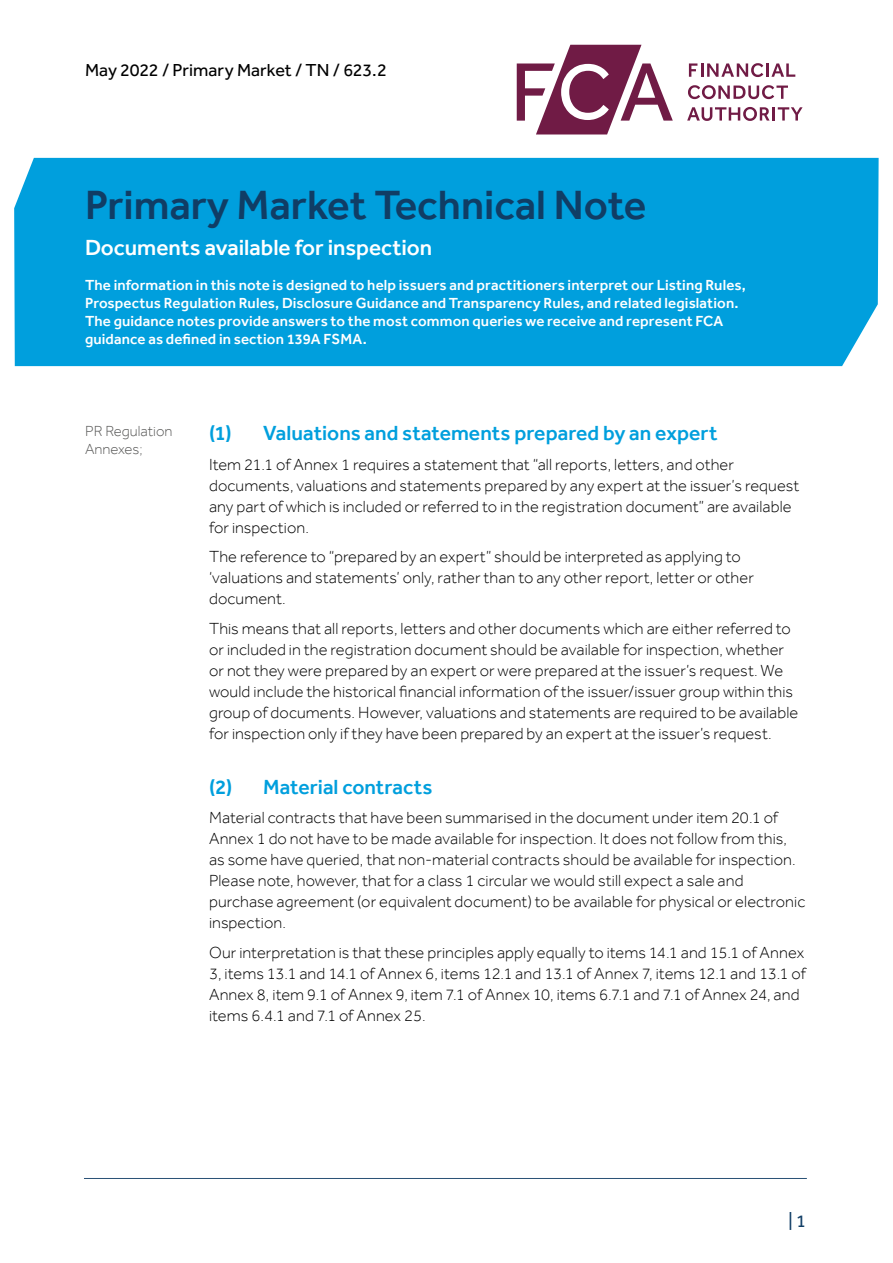
<style>
.page{position:relative;width:893px;height:1263px;background:#fff}
.page>*{position:absolute;margin:0;border:0;box-sizing:border-box;transform-origin:0 0}
.t1{font:500 42px "Effra";color:#103d65}
.t2{font:500 22.5px "Effra";color:#fff}
.t3{font:500 21px "Effra";color:#009fdd}
.t4{font:18px "Effra";color:#000}
.t5{font:18px "Effra";color:#103d65}
.t6{font:300 16.5px/21px "Effra";letter-spacing:.005em;color:#000}
.t7{font:500 15px/18px "Effra";letter-spacing:.01em;color:#fff}
.t8{font:300 15px/18px "Effra";color:#575756}
</style>
<div class="page">
<div style="left:14px;top:158px;width:865px;height:208px;background:#009fdd"></div>
<hr style="left:84px;top:1178px;width:723px;height:1px;background:#103d65">
<svg style="left:517px;top:45px;width:156px;height:89px"></svg>
<svg style="left:689px;top:63px;width:74px;height:14px"></svg>
<hr style="left:766px;top:63px;width:3px;height:14px;background:#701b45">
<svg style="left:771px;top:63px;width:24px;height:14px"></svg>
<svg style="left:688px;top:85px;width:100px;height:14px"></svg>
<svg style="left:687px;top:107px;width:83px;height:14px"></svg>
<hr style="left:772px;top:107px;width:3px;height:14px;background:#701b45">
<svg style="left:778px;top:107px;width:25px;height:14px"></svg>
<p class="t4" style="left:85px;top:59px;width:303px">May 2022 / Primary Market / TN / 623.2</p>
<h1 class="t1" style="left:85px;top:180px;width:563px">Primary Market Technical Note</h1>
<h2 class="t2" style="left:85px;top:234px;width:349px">Documents available for inspection</h2>
<p class="t7" style="left:85px;top:276px;width:662px">The information in this note is designed to help issuers and practitioners interpret our Listing Rules, Prospectus Regulation Rules, Disclosure Guidance and Transparency Rules, and related legislation.<br>The guidance notes provide answers to the most common queries we receive and represent FCA guidance as defined in section 139A FSMA.</p>
<p class="t8" style="left:85px;top:422px;width:89px">PR Regulation<br>Annexes;</p>
<p class="t3" style="left:209px;top:421px;width:510px">(1) Valuations and statements prepared by an expert</p>
<p class="t6" style="left:209px;top:454px;width:592px">Item 21.1 of Annex 1 requires a statement that “all reports, letters, and other documents, valuations and statements prepared by any expert at the issuer’s request any part of which is included or referred to in the registration document” are available for inspection.</p>
<p class="t6" style="left:209px;top:546px;width:546px">The reference to “prepared by an expert” should be interpreted as applying to ‘valuations and statements’ only, rather than to any other report, letter or other document.</p>
<p class="t6" style="left:209px;top:618px;width:591px">This means that all reports, letters and other documents which are either referred to or included in the registration document should be available for inspection, whether or not they were prepared by an expert or were prepared at the issuer’s request. We would include the historical financial information of the issuer/issuer group within this group of documents. However, valuations and statements are required to be available for inspection only if they have been prepared by an expert at the issuer’s request.</p>
<p class="t3" style="left:209px;top:774px;width:225px">(2) Material contracts</p>
<p class="t6" style="left:209px;top:807px;width:598px">Material contracts that have been summarised in the document under item 20.1 of Annex 1 do not have to be made available for inspection. It does not follow from this, as some have queried, that non-material contracts should be available for inspection.<br>Please note, however, that for a class 1 circular we would still expect a sale and purchase agreement (or equivalent document) to be available for physical or electronic inspection.</p>
<p class="t6" style="left:209px;top:942px;width:598px">Our interpretation is that these principles apply equally to items 14.1 and 15.1 of Annex 3, items 13.1 and 14.1 of Annex 6, items 12.1 and 13.1 of Annex 7, items 12.1 and 13.1 of Annex 8, item 9.1 of Annex 9, item 7.1 of Annex 10, items 6.7.1 and 7.1 of Annex 24, and items 6.4.1 and 7.1 of Annex 25.</p>
<p class="t5" style="left:788px;top:1210px;width:19px">| 1</p>
</div>
